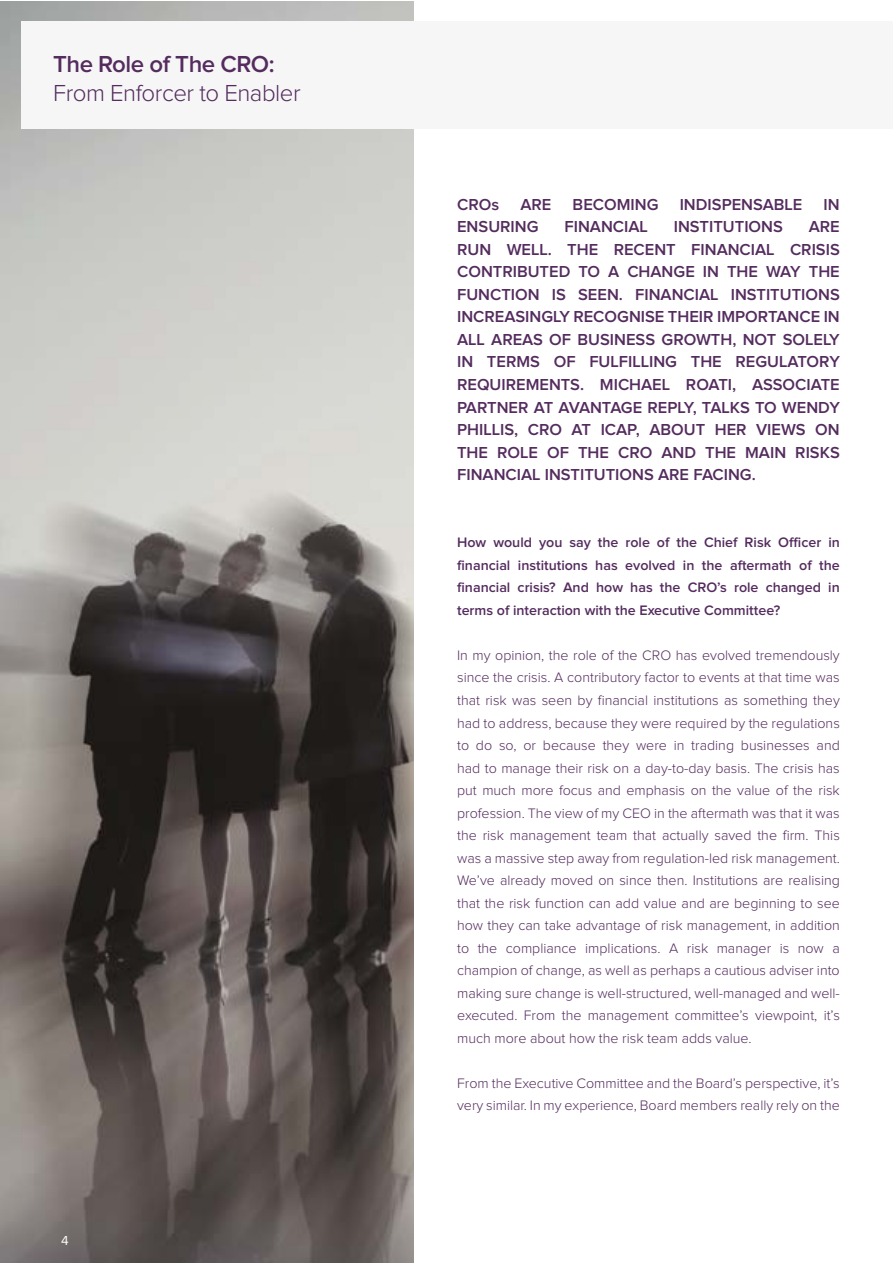
<style>
.page{position:relative;width:893px;height:1263px;background:#fff}
.page>*{position:absolute;margin:0;border:0;box-sizing:border-box;transform-origin:0 0}
.t1{font:300 24px/28.5px "Proxima Nova";letter-spacing:-.02em;color:#542c5e}
.t2{font:600 16.5px/22.5px "Proxima Nova";color:#542c5e;text-align:justify}
.t3{font:300 14.25px/22.5px "Proxima Nova";color:#542c5e;text-align:justify}
.t4{font:600 14.25px/22.5px "Proxima Nova";color:#542c5e;text-align:justify}
.t5{font:13.5px "Proxima Nova";color:#fff}
.s1{font-weight:600}
</style>
<div class="page">
<img style="left:0;top:1px;width:414px;height:1262px">
<div style="left:21px;top:21px;width:871px;height:108px;background:#f6f6f6"></div>
<p class="t1" style="left:53px;top:51px;width:249px"><span class="s1">The Role of The CRO:<br></span>From Enforcer to Enabler</p>
<p class="t5" style="left:61px;top:1234px;width:9px">4</p>
<p class="t2" style="left:457px;top:194px;width:44px">CROs</p>
<p class="t2" style="left:520px;top:194px;width:33px">ARE</p>
<p class="t2" style="left:573px;top:194px;width:87px">BECOMING</p>
<p class="t2" style="left:680px;top:194px;width:124px">INDISPENSABLE</p>
<p class="t2" style="left:824px;top:194px;width:18px">IN</p>
<p class="t2" style="left:457px;top:216px;width:83px">ENSURING</p>
<p class="t2" style="left:564px;top:216px;width:85px">FINANCIAL</p>
<p class="t2" style="left:674px;top:216px;width:111px">INSTITUTIONS</p>
<p class="t2" style="left:457px;top:216px;width:384px;text-indent:352px">ARE RUN WELL. THE RECENT FINANCIAL CRISIS CONTRIBUTED TO A CHANGE IN THE WAY THE FUNCTION IS SEEN. FINANCIAL INSTITUTIONS INCREASINGLY RECOGNISE THEIR IMPORTANCE IN ALL AREAS OF BUSINESS GROWTH, NOT SOLELY IN TERMS OF FULFILLING THE REGULATORY REQUIREMENTS. MICHAEL ROATI, ASSOCIATE PARTNER AT AVANTAGE REPLY, TALKS TO WENDY PHILLIS, CRO AT ICAP, ABOUT HER VIEWS ON THE ROLE OF THE CRO AND THE MAIN RISKS FINANCIAL INSTITUTIONS ARE FACING.</p>
<p class="t4" style="left:457px;top:532px;width:384px">How would you say the role of the Chief Risk Officer in financial institutions has evolved in the aftermath of the financial crisis? And how has the CRO’s role changed in terms of interaction with the Executive Committee?</p>
<p class="t3" style="left:457px;top:645px;width:384px">In my opinion, the role of the CRO has evolved tremendously since the crisis. A contributory factor to events at that time was that risk was seen by financial institutions as something they had to address, because they were required by the regulations to do so, or because they were in trading businesses and had to manage their risk on a day-to-day basis. The crisis has put much more focus and emphasis on the value of the risk profession. The view of my CEO in the aftermath was that it was the risk management team that actually saved the firm. This was a massive step away from regulation-led risk management.<br>We’ve already moved on since then. Institutions are realising that the risk function can add value and are beginning to see how they can take advantage of risk management, in addition to the compliance implications. A risk manager is now a champion of change, as well as perhaps a cautious adviser into making sure change is well-structured, well-managed and well&shy;executed. From the management committee’s viewpoint, it’s much more about how the risk team adds value.</p>
<p class="t3" style="left:457px;top:1072px;width:384px">From the Executive Committee and the Board’s perspective, it’s very similar. In my experience, Board members really rely on the</p>
</div>
